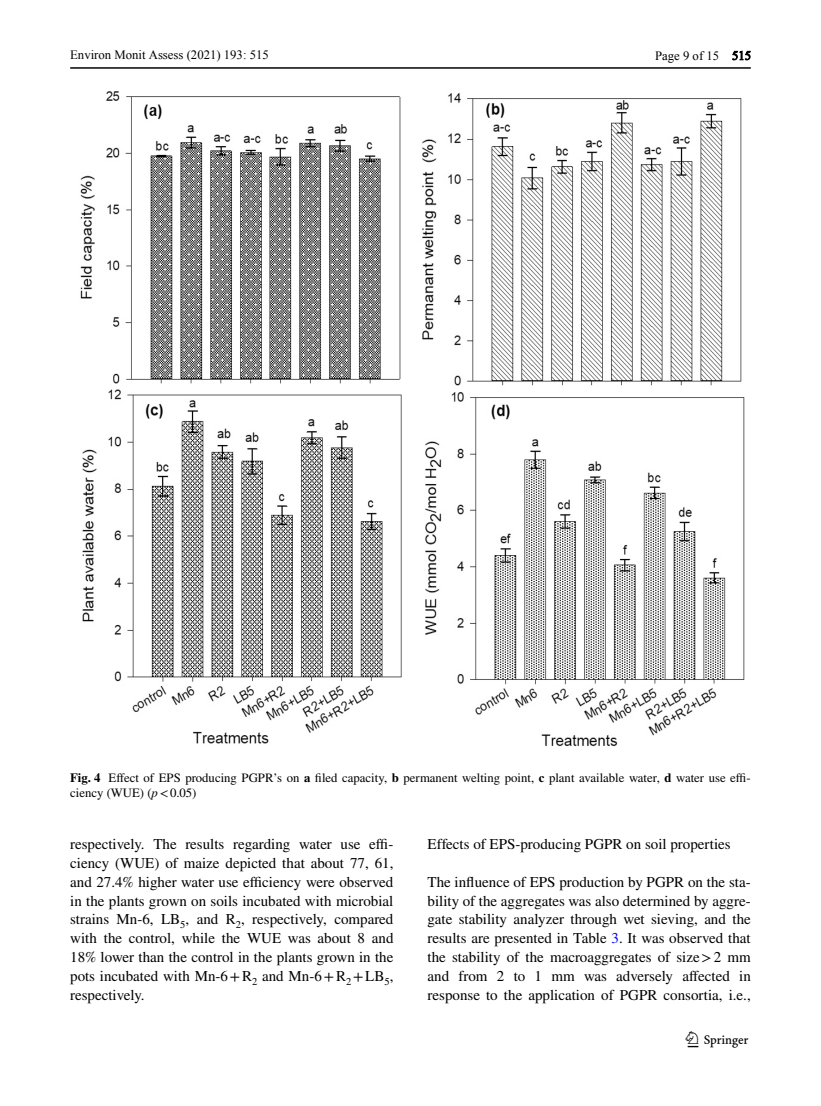
<style>
.page{position:relative;width:821px;height:1106px;background:#fff}
.page>*{position:absolute;margin:0;border:0;box-sizing:border-box;transform-origin:0 0}
.t1{font:22.5px "Springnew Regular 3";color:#000}
.t2{font:15px/18.8px "STIX";color:#000;text-align:justify}
.t3{font:12.75px/15px "STIX";color:#000}
.t4{font:12.75px "Times New Roman";color:#000}
.s1{font-weight:700}
.s2{font-style:italic}
.s3{color:#00f}
</style>
<div class="page">
<hr style="left:70px;top:67px;width:680px;height:2px;background:#000">
<img style="left:80px;top:91px;width:665px;height:655px">
<p class="t4" style="left:70px;top:50px;width:200px">Environ Monit Assess (2021) 193: 515</p>
<p class="t4" style="left:655px;top:51px;width:97px">Page 9 of 15 515</p>
<p class="t3" style="left:70px;top:771px;width:682px"><span class="s1">Fig. 4</span> Effect of EPS producing PGPR’s on <span class="s1">a</span> filed capacity, <span class="s1">b</span> permanent welting point, <span class="s1">c</span> plant available water, <span class="s1">d</span> water use effi&shy;ciency (WUE) (<span class="s2">p</span>&lt;0.05)</p>
<p class="t2" style="left:70px;top:836px;width:325px">respectively. The results regarding water use effi&shy;ciency (WUE) of maize depicted that about 77, 61, and 27.4% higher water use efficiency were observed in the plants grown on soils incubated with microbial strains Mn-6, LB<sub>5</sub>, and R<sub>2</sub>, respectively, compared with the control, while the WUE was about 8 and 18% lower than the control in the plants grown in the pots incubated with Mn-6+ -R<sub>2</sub> and Mn-6+ -R<sub>2</sub> + -LB<sub>5</sub>, respectively.</p>
<p class="t2" style="left:427px;top:836px;width:305px">Effects of EPS‑producing PGPR on soil properties</p>
<p class="t2" style="left:427px;top:873px;width:325px">The influence of EPS production by PGPR on the sta&shy;bility of the aggregates was also determined by aggre&shy;gate stability analyzer through wet sieving, and the results are presented in Table <span class="s3">3</span>. It was observed that the stability of the macroaggregates of size&gt;2 mm and from 2 to 1 mm was adversely affected in response to the application of PGPR consortia, i.e.,</p>
<h1 class="t1" style="left:687px;top:1031px;width:62px">1 3</h1>
</div>
